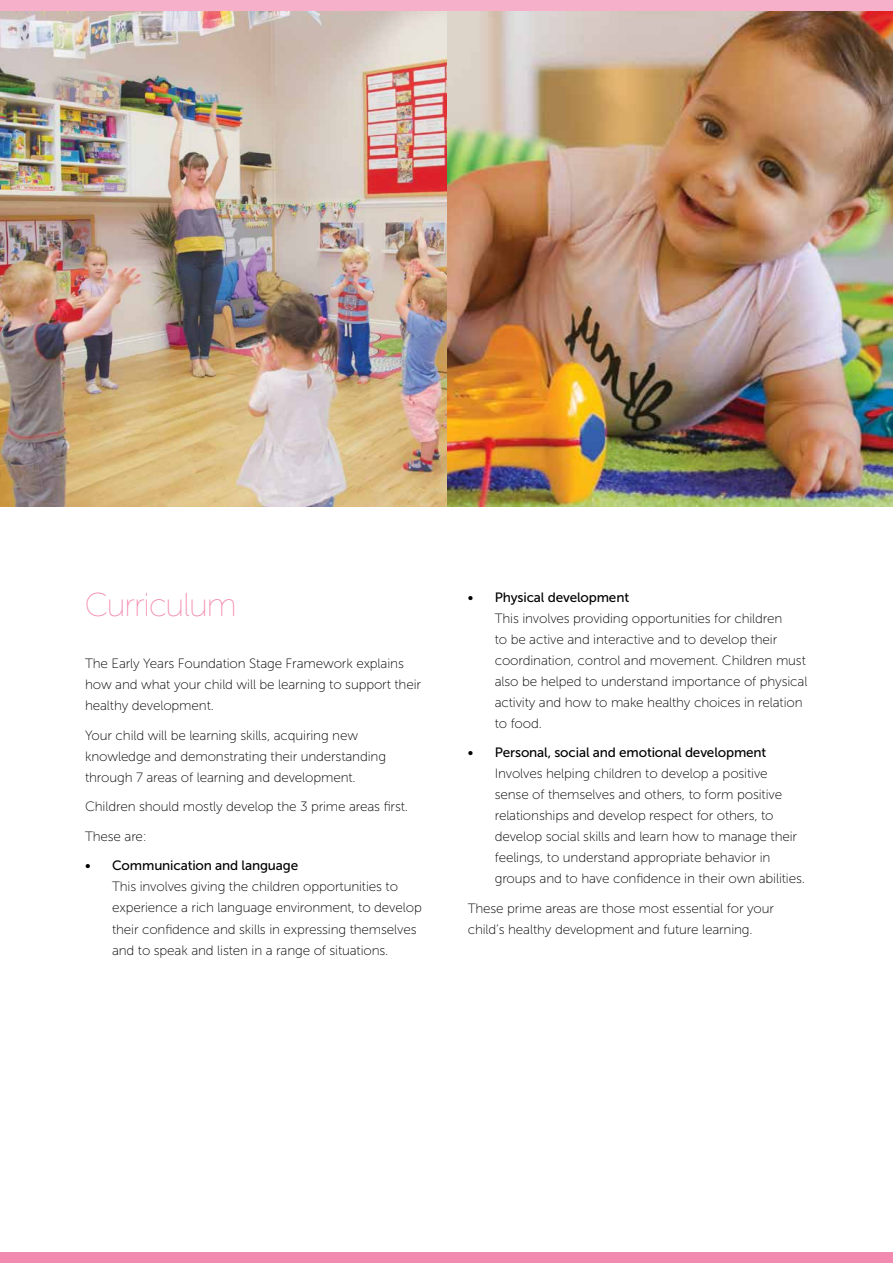
<style>
.page{position:relative;width:893px;height:1263px;background:#fff}
.page>*{position:absolute;margin:0;border:0;box-sizing:border-box;transform-origin:0 0}
.t1{font:300 33px "Museo Sans Display";letter-spacing:-.01em;color:#f28ab0}
.t2{font:13.5px/21px "Museo Sans 100";letter-spacing:-.01em;color:#000}
.t3{font:13.5px "Museo Sans 500";letter-spacing:-.01em;color:#000}
</style>
<div class="page">
<img style="left:0;top:9px;width:447px;height:498px">
<img style="left:447px;top:11px;width:446px;height:495px">
<div style="left:1px;top:1px;width:892px;height:10px;background:#f7b0c9"></div>
<div style="left:0;top:1252px;width:893px;height:11px;background:#f28ab0"></div>
<div style="left:0;top:0;width:893px;height:9px;background:#f7b0c9"></div>
<h1 class="t1" style="left:85px;top:587px;width:153px">Curriculum</h1>
<p class="t2" style="left:85px;top:653px;width:337px">The Early Years Foundation Stage Framework explains how and what your child will be learning to support their healthy development.</p>
<p class="t2" style="left:85px;top:725px;width:303px">Your child will be learning skills, acquiring new knowledge and demonstrating their understanding through 7 areas of learning and development.</p>
<p class="t2" style="left:85px;top:792px;width:325px;line-height:29.5px">Children should mostly develop the 3 prime areas first.<br>These are:</p>
<p class="t3" style="left:85px;top:858px;width:215px">• Communication and language</p>
<p class="t2" style="left:112px;top:876px;width:311px">This involves giving the children opportunities to experience a rich language environment, to develop their confidence and skills in expressing themselves and to speak and listen in a range of situations.</p>
<p class="t3" style="left:468px;top:590px;width:163px">• Physical development</p>
<p class="t2" style="left:495px;top:608px;width:314px">This involves providing opportunities for children<br>to be active and interactive and to develop their coordination, control and movement. Children must also be helped to understand importance of physical activity and how to make healthy choices in relation to food.</p>
<p class="t3" style="left:468px;top:745px;width:300px">• Personal, social and emotional development</p>
<p class="t2" style="left:495px;top:763px;width:312px">Involves helping children to develop a positive sense of themselves and others, to form positive relationships and develop respect for others, to develop social skills and learn how to manage their feelings, to understand appropriate behavior in groups and to have confidence in their own abilities.</p>
<p class="t2" style="left:468px;top:898px;width:308px">These prime areas are those most essential for your child’s healthy development and future learning.</p>
</div>
